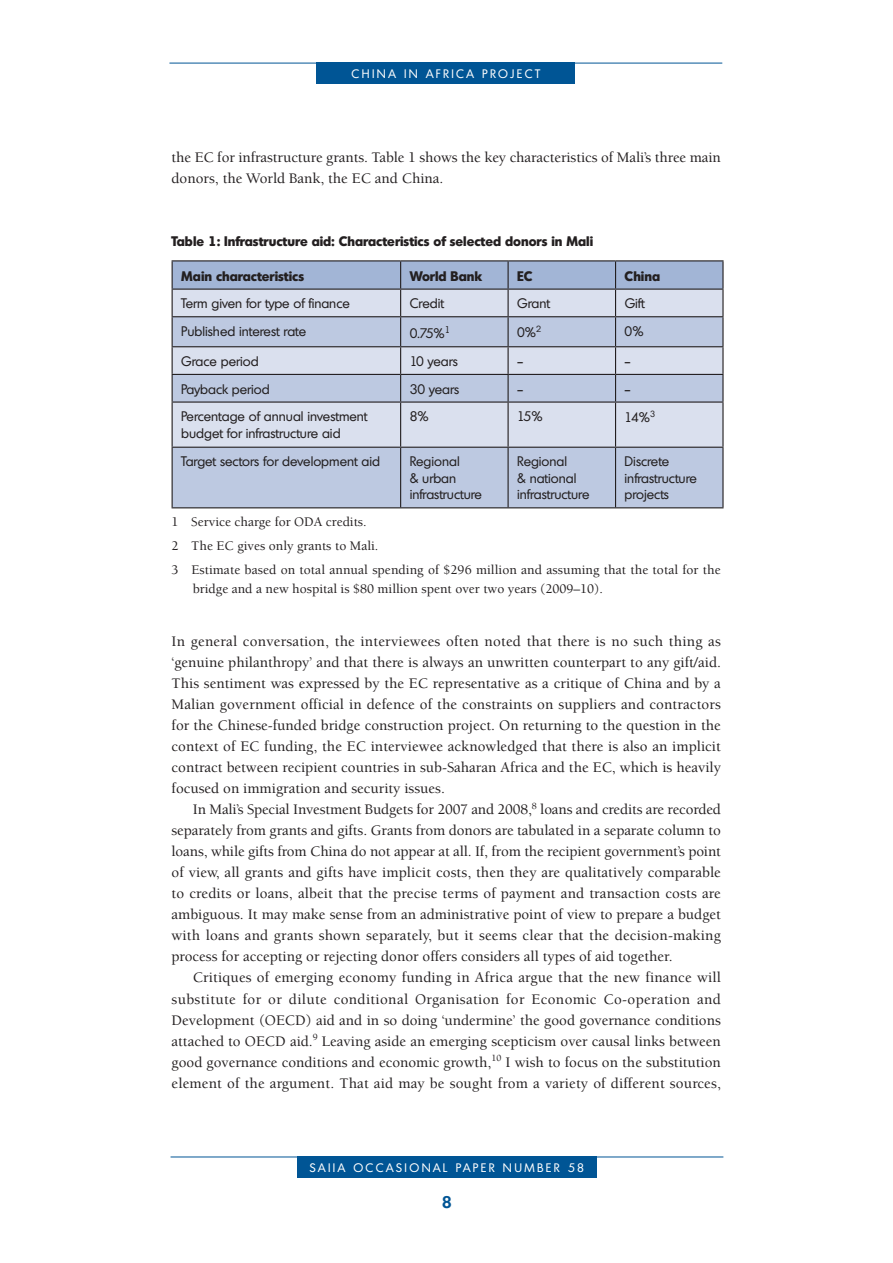
<style>
.page{position:relative;width:893px;height:1263px;background:#fff}
.page>*{position:absolute;margin:0;border:0;box-sizing:border-box;transform-origin:0 0}
.t1{font:600 16.5px "Montreal";color:#005595}
.t2{font:500 15px/21px "Berkeley Std";color:#231f20;text-align:justify}
.t3{font:13.5px/16.5px "Montreal";color:#231f20}
.t4{font:500 13.5px/23.7px "Berkeley Std";color:#231f20}
.t5{font:700 13.5px "Montreal";color:#231f20}
.t6{font:12px "Montreal";letter-spacing:.2em;color:#fff}
</style>
<div class="page">
<hr style="left:169px;top:63px;width:553px;height:1px;background:#005595">
<hr style="left:171px;top:1157px;width:552px;height:1px;background:#005595">
<div style="left:297px;top:1157px;width:299px;height:21px;background:#005595"></div>
<div style="left:317px;top:63px;width:258px;height:21px;background:#005595"></div>
<svg style="left:173px;top:403px;width:549px;height:104px;background:#c8d2e5"></svg>
<hr style="left:172px;top:260px;width:229px;height:1px;background:#231f20">
<hr style="left:401px;top:260px;width:107px;height:1px;background:#231f20">
<hr style="left:508px;top:260px;width:107px;height:1px;background:#231f20">
<hr style="left:615px;top:260px;width:108px;height:1px;background:#231f20">
<svg style="left:172px;top:261px;width:551px;height:141px;background:#b4bdd1"></svg>
<hr style="left:172px;top:402px;width:229px;height:1px;background:#231f20">
<hr style="left:172px;top:403px;width:1px;height:44px;background:#231f20">
<hr style="left:401px;top:402px;width:107px;height:1px;background:#231f20">
<hr style="left:400px;top:403px;width:1px;height:44px;background:#231f20">
<hr style="left:508px;top:402px;width:107px;height:1px;background:#231f20">
<hr style="left:507px;top:403px;width:2px;height:44px;background:#231f20">
<hr style="left:615px;top:402px;width:108px;height:1px;background:#231f20">
<hr style="left:615px;top:403px;width:1px;height:44px;background:#231f20">
<hr style="left:722px;top:403px;width:1px;height:44px;background:#231f20">
<hr style="left:172px;top:447px;width:229px;height:1px;background:#231f20">
<hr style="left:172px;top:448px;width:1px;height:59px;background:#231f20">
<hr style="left:401px;top:447px;width:107px;height:1px;background:#231f20">
<hr style="left:400px;top:448px;width:1px;height:59px;background:#231f20">
<hr style="left:508px;top:447px;width:107px;height:1px;background:#231f20">
<hr style="left:507px;top:448px;width:2px;height:59px;background:#231f20">
<hr style="left:615px;top:447px;width:108px;height:1px;background:#231f20">
<hr style="left:615px;top:448px;width:1px;height:59px;background:#231f20">
<hr style="left:722px;top:448px;width:1px;height:59px;background:#231f20">
<hr style="left:172px;top:507px;width:551px;height:1px;background:#231f20">
<p class="t6" style="left:352px;top:69px;width:190px">CHINA IN AFRICA PROJECT</p>
<p class="t2" style="left:172px;top:148px;width:551px">the EC for infrastructure grants. Table 1 shows the key characteristics of Mali’s three main donors, the World Bank, the EC and China.</p>
<p class="t5" style="left:172px;top:236px;width:423px">Table 1: Infrastructure aid: Characteristics of selected donors in Mali</p>
<p class="t5" style="left:181px;top:271px;width:124px">Main characteristics</p>
<p class="t5" style="left:410px;top:271px;width:74px">World Bank</p>
<p class="t5" style="left:517px;top:271px;width:17px">EC</p>
<p class="t5" style="left:625px;top:271px;width:37px">China</p>
<p class="t3" style="left:181px;top:297px;width:170px">Term given for type of finance</p>
<p class="t3" style="left:410px;top:297px;width:36px">Credit</p>
<p class="t3" style="left:517px;top:297px;width:34px">Grant</p>
<p class="t3" style="left:625px;top:297px;width:21px">Gift</p>
<p class="t3" style="left:181px;top:324px;width:126px">Published interest rate</p>
<p class="t3" style="left:410px;top:327px;width:42px">0.75%<sup>1</sup></p>
<p class="t3" style="left:517px;top:325px;width:26px">0%<sup>2</sup></p>
<p class="t3" style="left:625px;top:324px;width:21px">0%</p>
<p class="t3" style="left:181px;top:354px;width:79px">Grace period</p>
<p class="t3" style="left:410px;top:354px;width:50px">10 years</p>
<p class="t3" style="left:517px;top:354px;width:8px">—</p>
<p class="t3" style="left:625px;top:354px;width:8px">—</p>
<p class="t3" style="left:181px;top:382px;width:90px">Payback period</p>
<p class="t3" style="left:410px;top:382px;width:51px">30 years</p>
<p class="t3" style="left:517px;top:382px;width:8px">—</p>
<p class="t3" style="left:625px;top:382px;width:8px">—</p>
<p class="t3" style="left:181px;top:410px;width:188px">Percentage of annual investment budget for infrastructure aid</p>
<p class="t3" style="left:410px;top:410px;width:21px">8%</p>
<p class="t3" style="left:517px;top:410px;width:27px">15%</p>
<p class="t3" style="left:625px;top:411px;width:32px">14%<sup>3</sup></p>
<p class="t3" style="left:181px;top:455px;width:200px">Target sectors for development aid</p>
<p class="t3" style="left:410px;top:455px;width:74px">Regional<br>&amp; urban infrastructure</p>
<p class="t3" style="left:517px;top:455px;width:74px">Regional<br>&amp; national infrastructure</p>
<p class="t3" style="left:625px;top:455px;width:74px">Discrete infrastructure projects</p>
<p class="t4" style="left:172px;top:511px;width:551px">1 Service charge for ODA credits.<br>2 The EC gives only grants to Mali.<br>3 Estimate based on total annual spending of $296 million and assuming that the total for the</p>
<p class="t4" style="left:193px;top:578px;width:412px">bridge and a new hospital is $80 million spent over two years (2009–10).</p>
<p class="t2" style="left:172px;top:632px;width:551px">In general conversation, the interviewees often noted that there is no such thing as ‘genuine philanthropy’ and that there is always an unwritten counterpart to any gift/aid.<br>This sentiment was expressed by the EC representative as a critique of China and by a Malian government official in defence of the constraints on suppliers and contractors for the Chinese-funded bridge construction project. On returning to the question in the context of EC funding, the EC interviewee acknowledged that there is also an implicit contract between recipient countries in sub-Saharan Africa and the EC, which is heavily focused on immigration and security issues.</p>
<p class="t2" style="left:172px;top:800px;width:551px;text-indent:21px">In Mali’s Special Investment Budgets for 2007 and 2008,<sup>8</sup> loans and credits are recorded separately from grants and gifts. Grants from donors are tabulated in a separate column to loans, while gifts from China do not appear at all. If, from the recipient government’s point of view, all grants and gifts have implicit costs, then they are qualitatively comparable to credits or loans, albeit that the precise terms of payment and transaction costs are ambiguous. It may make sense from an administrative point of view to prepare a budget with loans and grants shown separately, but it seems clear that the decision-making process for accepting or rejecting donor offers considers all types of aid together.</p>
<p class="t2" style="left:172px;top:968px;width:551px;text-indent:21px">Critiques of emerging economy funding in Africa argue that the new finance will substitute for or dilute conditional Organisation for Economic Co-operation and Development (OECD) aid and in so doing ‘undermine’ the good governance conditions attached to OECD aid.<sup>9</sup> Leaving aside an emerging scepticism over causal links between good governance conditions and economic growth,<sup>10</sup> I wish to focus on the substitution element of the argument. That aid may be sought from a variety of different sources,</p>
<p class="t6" style="left:310px;top:1163px;width:276px">SAIIA OCCASIONAL PAPER NUMBER 58</p>
<p class="t1" style="left:442px;top:1197px;width:12px">8</p>
</div>
